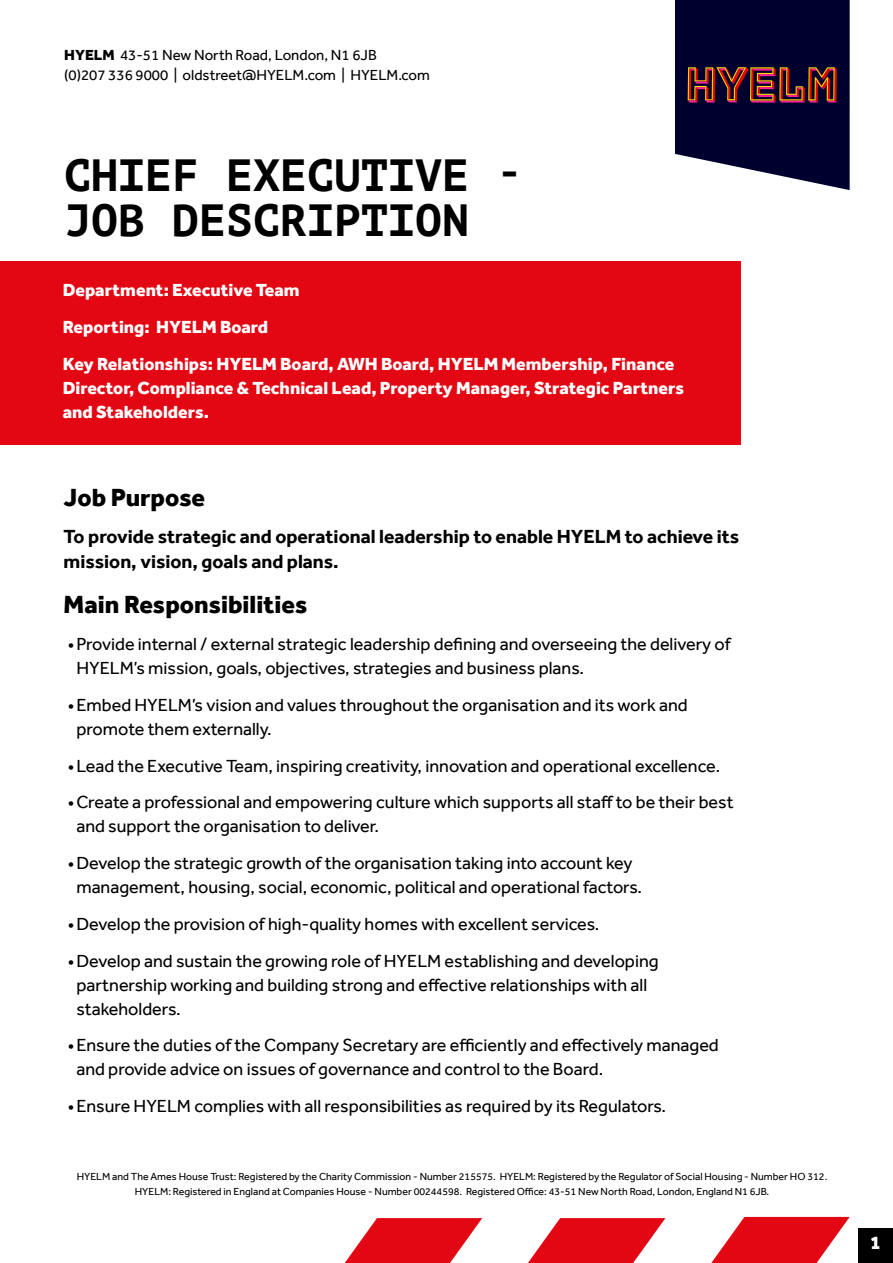
<style>
.page{position:relative;width:893px;height:1263px;background:#fff}
.page>*{position:absolute;margin:0;border:0;box-sizing:border-box;transform-origin:0 0}
.t1{font:700 45px/45px "PT Mono";color:#000}
.t2{font:800 25.5px "Effra";color:#000}
.t3{font:700 19.5px/25.5px "Effra";color:#000}
.t4{font:800 19.5px "Effra";color:#fff}
.t5{font:18px/24px "Effra";color:#000}
.t6{font:800 18px/36.8px "Effra";color:#fff}
.t7{font:15px/19.5px "Effra";color:#000}
.t8{font:10.5px/15px "Effra";color:#000;text-align:center}
.s1{font-weight:800}
</style>
<div class="page">
<div style="left:0;top:261px;width:740px;height:183px;background:#e30613"></div>
<div style="left:858px;top:1228px;width:35px;height:35px;background:#000"></div>
<svg style="left:675px;top:0;width:175px;height:190px;background:#281e41"></svg>
<svg style="left:528px;top:1218px;width:137px;height:45px"></svg>
<svg style="left:345px;top:1218px;width:137px;height:45px"></svg>
<svg style="left:711px;top:1217px;width:139px;height:46px"></svg>
<p class="t7" style="left:64px;top:45px;width:367px"><span class="s1">HYELM</span> 43-51 New North Road, London, N1 6JB<br>(0)207 336 9000 | oldstreet@HYELM.com | HYELM.com</p>
<h1 class="t1" style="left:64px;top:152px;width:460px">CHIEF EXECUTIVE -<br>JOB DESCRIPTION</h1>
<p class="t6" style="left:63px;top:272px;width:613px">Department: Executive Team<br>Reporting: HYELM Board<br>Key Relationships: HYELM Board, AWH Board, HYELM Membership, Finance</p>
<p class="t6" style="left:63px;top:376px;width:623px;line-height:24px">Director, Compliance &amp; Technical Lead, Property Manager, Strategic Partners and Stakeholders.</p>
<h2 class="t2" style="left:64px;top:482px;width:143px">Job Purpose</h2>
<p class="t3" style="left:64px;top:523px;width:677px">To provide strategic and operational leadership to enable HYELM to achieve its mission, vision, goals and plans.</p>
<h2 class="t2" style="left:64px;top:590px;width:245px">Main Responsibilities</h2>
<p class="t5" style="left:76px;top:632px;width:656px;text-indent:-8px">•Provide internal / external strategic leadership defining and overseeing the delivery of<br>HYELM’s mission, goals, objectives, strategies and business plans.</p>
<p class="t5" style="left:76px;top:693px;width:613px;text-indent:-8px">•Embed HYELM’s vision and values throughout the organisation and its work and promote them externally.</p>
<p class="t5" style="left:68px;top:753px;width:654px">•Lead the Executive Team, inspiring creativity, innovation and operational excellence.</p>
<p class="t5" style="left:76px;top:790px;width:659px;text-indent:-8px">•Create a professional and empowering culture which supports all staff to be their best and support the organisation to deliver.</p>
<p class="t5" style="left:68px;top:851px;width:576px;text-align:center">•Develop the strategic growth of the organisation taking into account key management, housing, social, economic, political and operational factors.</p>
<p class="t5" style="left:68px;top:912px;width:533px">•Develop the provision of high-quality homes with excellent services.</p>
<p class="t5" style="left:76px;top:948px;width:584px;text-indent:-8px">•Develop and sustain the growing role of HYELM establishing and developing partnership working and building strong and effective relationships with all stakeholders.</p>
<p class="t5" style="left:76px;top:1033px;width:644px;text-indent:-8px">•Ensure the duties of the Company Secretary are efficiently and effectively managed and provide advice on issues of governance and control to the Board.</p>
<p class="t5" style="left:68px;top:1094px;width:600px">•Ensure HYELM complies with all responsibilities as required by its Regulators.</p>
<p class="t8" style="left:77px;top:1169px;width:752px">HYELM and The Ames House Trust: Registered by the Charity Commission - Number 215575. HYELM: Registered by the Regulator of Social Housing - Number HO 312.<br>HYELM: Registered in England at Companies House - Number 00244598. Registered Office: 43-51 New North Road, London, England N1 6JB.</p>
<p class="t4" style="left:870px;top:1231px;width:12px">1</p>
</div>
